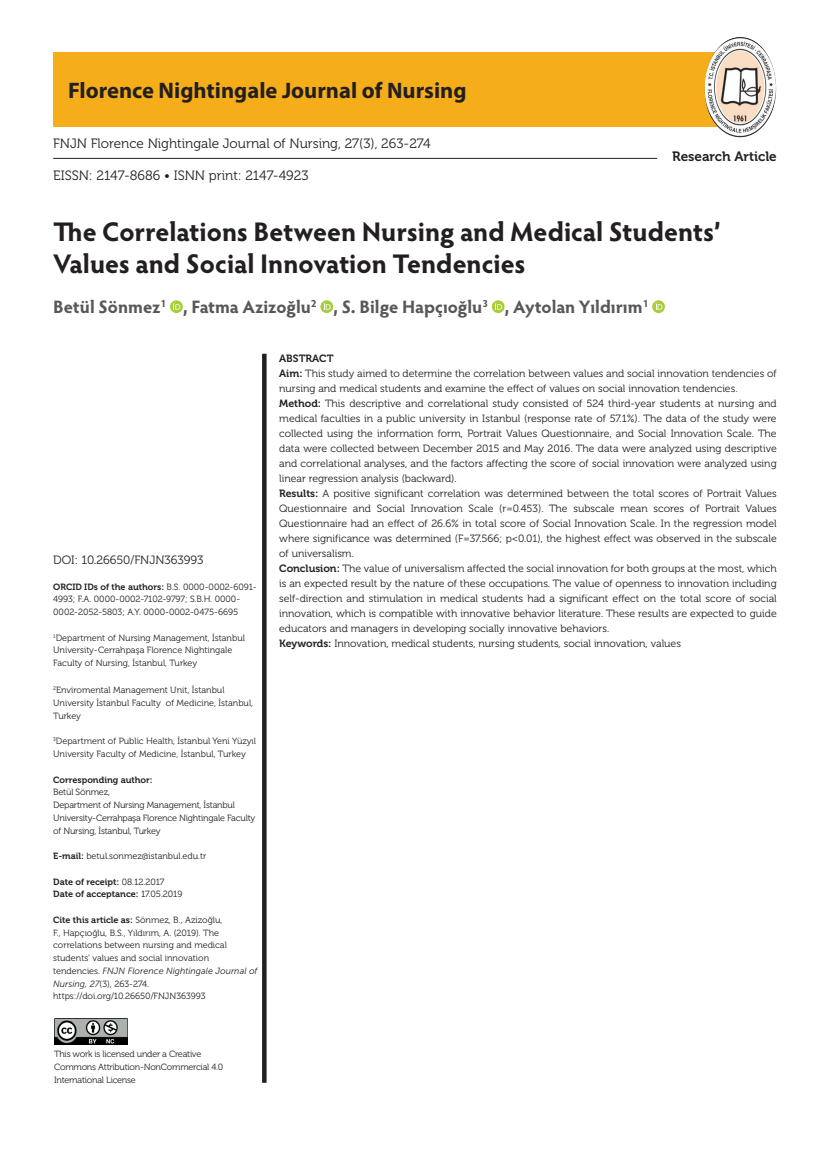
<style>
.page{position:relative;width:830px;height:1170px;background:#fff}
.page>*{position:absolute;margin:0;border:0;box-sizing:border-box;transform-origin:0 0}
.Baslik_TR{font:700 27px/32.4px "Hypatia Sans Pro";color:#231f20}
.t1{font:700 22.5px "Myriad Pro";color:#231f20}
.Yazarlar{font:700 18px "Hypatia Sans Pro";color:#57585a}
.t2{font:13.5px "Museo 300";color:#231f20}
.t3{font:13.5px "Museo 700";color:#231f20}
.t4{font:12px "Museo 300";color:#231f20}
.t5{font:10.5px/15px "Museo 300";color:#231f20;text-align:justify}
.t6{font:10.5px "Museo 700";color:#231f20}
.t7{font:9px/12.8px "Museo 300";color:#231f20}
.t8{font:9px/12.8px "Museo 300";letter-spacing:-.02em;color:#231f20}
.t9{font:9px/12.8px "Museo 300";letter-spacing:-.025em;color:#231f20}
.t10{font:9px "Museo 700";color:#231f20}
.s1{font-family:"Museo 700"}
.s2{font-family:"Museo 300"}
.s3{font-family:"Museo Sans 300";font-style:italic}
</style>
<div class="page">
<div style="left:53px;top:52px;width:690px;height:75px;background:#f5ad1a"></div>
<img style="left:704px;top:37px;width:71px;height:101px">
<hr style="left:53px;top:158px;width:604px;height:1px;background:#231f20">
<svg style="left:170px;top:300px;width:13px;height:13px"></svg>
<svg style="left:173px;top:303px;width:7px;height:7px"></svg>
<svg style="left:320px;top:300px;width:13px;height:13px"></svg>
<svg style="left:323px;top:303px;width:7px;height:7px"></svg>
<svg style="left:491px;top:300px;width:13px;height:13px"></svg>
<svg style="left:495px;top:303px;width:7px;height:7px"></svg>
<svg style="left:651px;top:300px;width:13px;height:13px"></svg>
<svg style="left:655px;top:303px;width:7px;height:7px"></svg>
<svg style="left:262px;top:354px;width:4px;height:728px;background:#272324"></svg>
<img style="left:54px;top:1018px;width:74px;height:26px">
<p class="t1" style="left:68px;top:76px;width:400px">Florence Nightingale Journal of Nursing</p>
<p class="t2" style="left:53px;top:136px;width:379px">FNJN Florence Nightingale Journal of Nursing, 27(3), 263-274</p>
<p class="t2" style="left:53px;top:168px;width:257px">EISSN: 2147-8686 • ISNN print: 2147-4923</p>
<p class="Baslik_TR" style="left:53px;top:214px;width:669px">The Correlations Between Nursing and Medical Students’<br>Values and Social Innovation Tendencies</p>
<p class="Yazarlar" style="left:53px;top:294px;width:596px">Betül Sönmez<sup>1</sup> , Fatma Azizoğlu<sup>2</sup> , S. Bilge Hapçıoğlu<sup>3</sup> , Aytolan Yıldırım<sup>1</sup></p>
<p class="t3" style="left:672px;top:149px;width:106px">Research Article</p>
<p class="t4" style="left:53px;top:553px;width:152px">DOI: 10.26650/FNJN363993</p>
<p class="t7" style="left:53px;top:580px;width:205px"><span class="s1">ORCID IDs of the authors:</span> B.S. 0000-0002-6091-<br>4993; F.A. 0000-0002-7102-9797; S.B.H. 0000-<br>0002-2052-5803; A.Y. 0000-0002-0475-6695</p>
<p class="t7" style="left:53px;top:631px;width:193px"><sup>1</sup>Department of Nursing Management, İstanbul<br>University-Cerrahpaşa Florence Nightingale<br>Faculty of Nursing, İstanbul, Turkey</p>
<p class="t7" style="left:53px;top:684px;width:201px"><sup>2</sup>Enviromental Management Unit, İstanbul<br>University İstanbul Faculty of Medicine, İstanbul,<br>Turkey</p>
<p class="t7" style="left:53px;top:735px;width:204px"><sup>3</sup>Department of Public Health, İstanbul Yeni Yüzyıl<br>University Faculty of Medicine, İstanbul, Turkey</p>
<p class="t10" style="left:53px;top:774px;width:101px">Corresponding author:</p>
<p class="t8" style="left:53px;top:786px;width:58px">Betül Sönmez,</p>
<p class="t8" style="left:53px;top:798px;width:203px">Department of Nursing Management, İstanbul<br>University-Cerrahpaşa Florence Nightingale Faculty of Nursing, İstanbul, Turkey</p>
<p class="t7" style="left:53px;top:849px;width:155px"><span class="s1">E-mail:</span> betul.sonmez@istanbul.edu.tr</p>
<p class="t10" style="left:53px;top:876px;width:113px">Date of receipt: <span class="s2">08.12.2017</span></p>
<p class="t10" style="left:53px;top:889px;width:131px">Date of acceptance: <span class="s2">17.05.2019</span></p>
<p class="t7" style="left:53px;top:913px;width:206px"><span class="s1">Cite this article as:</span> Sönmez, B., Azizoğlu,<br>F., Hapçıoğlu, B.S., Yıldırım, A. (2019). The correlations between nursing and medical students’ values and social innovation tendencies. <span class="s3">FNJN Florence Nightingale Journal of Nursing, 27</span>(3), 263-274.</p>
<p class="t7" style="left:53px;top:990px;width:154px">https://doi.org/10.26650/FNJN363993</p>
<p class="t9" style="left:54px;top:1047px;width:170px">This work is licensed under a Creative<br>Commons Attribution-NonCommercial 4.0<br>International License</p>
<p class="t6" style="left:279px;top:352px;width:56px">ABSTRACT</p>
<p class="t5" style="left:279px;top:366px;width:499px"><span class="s1">Aim:</span> This study aimed to determine the correlation between values and social innovation tendencies of nursing and medical students and examine the effect of values on social innovation tendencies.</p>
<p class="t5" style="left:279px;top:396px;width:499px"><span class="s1">Method:</span> This descriptive and correlational study consisted of 524 third-year students at nursing and medical faculties in a public university in Istanbul (response rate of 57.1%). The data of the study were collected using the information form, Portrait Values Questionnaire, and Social Innovation Scale. The data were collected between December 2015 and May 2016. The data were analyzed using descriptive and correlational analyses, and the factors affecting the score of social innovation were analyzed using linear regression analysis (backward).</p>
<p class="t5" style="left:279px;top:486px;width:499px"><span class="s1">Results:</span> A positive significant correlation was determined between the total scores of Portrait Values Questionnaire and Social Innovation Scale (r=0.453). The subscale mean scores of Portrait Values Questionnaire had an effect of 26.6% in total score of Social Innovation Scale. In the regression model where significance was determined (F=37.566; p&lt;0.01), the highest effect was observed in the subscale of universalism.</p>
<p class="t5" style="left:279px;top:561px;width:499px"><span class="s1">Conclusion:</span> The value of universalism affected the social innovation for both groups at the most, which is an expected result by the nature of these occupations. The value of openness to innovation including self-direction and stimulation in medical students had a significant effect on the total score of social innovation, which is compatible with innovative behavior literature. These results are expected to guide educators and managers in developing socially innovative behaviors.</p>
<p class="t5" style="left:279px;top:636px;width:403px"><span class="s1">Keywords:</span> Innovation, medical students, nursing students, social innovation, values</p>
</div>
